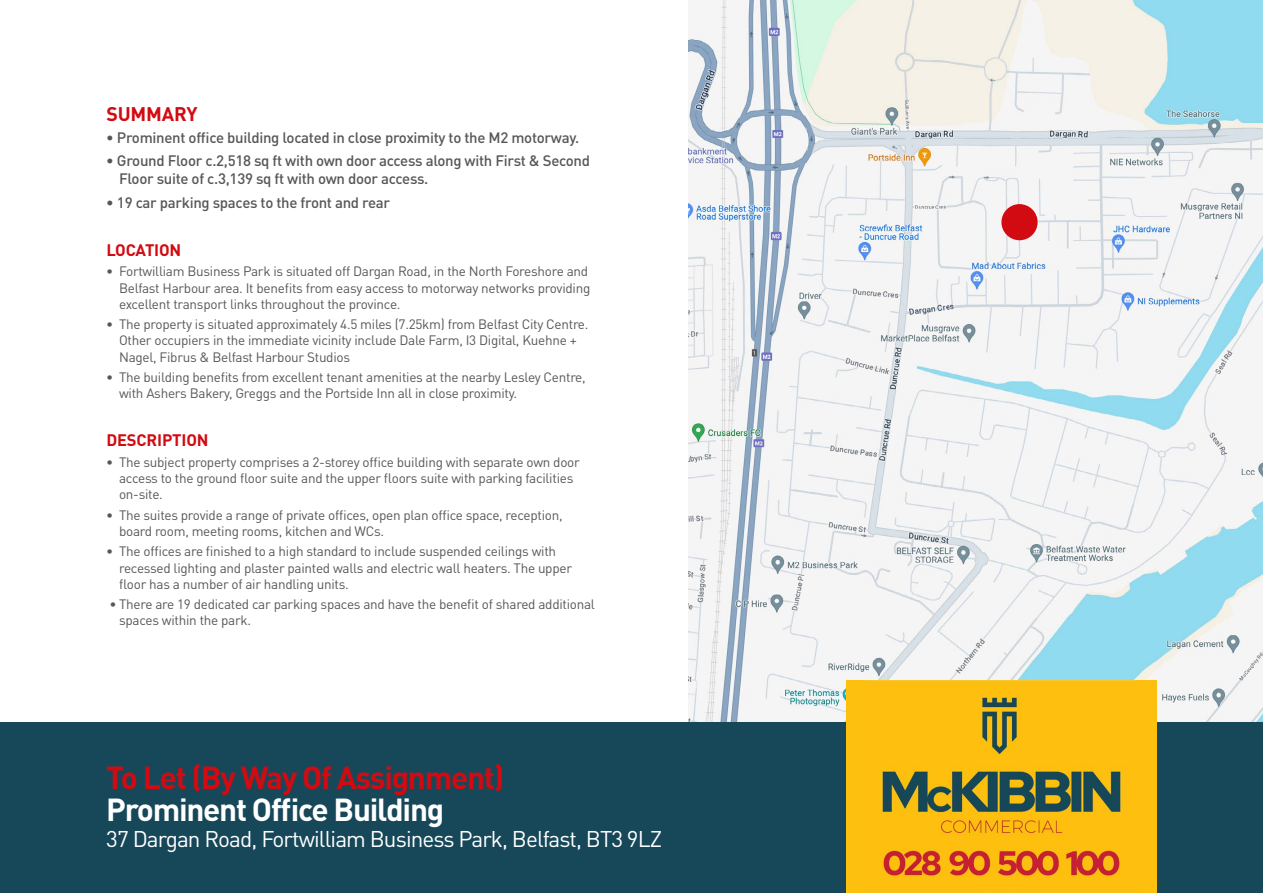
<style>
.page{position:relative;width:1263px;height:893px;background:#fff}
.page>*{position:absolute;margin:0;border:0;box-sizing:border-box;transform-origin:0 0}
.t1{font:700 31.5px "DIN Pro";letter-spacing:-.04em;color:#d20a11}
.t2{font:700 31.5px "DIN Pro";letter-spacing:-.04em;color:#fff}
.t3{font:22.5px "DIN Pro";letter-spacing:-.04em;color:#fff}
.t4{font:700 19.5px "DIN Pro";letter-spacing:-.01em;color:#d20a11}
.t5{font:700 16.5px "DIN Pro";letter-spacing:-.01em;color:#d20a11}
.t6{font:500 15px/18px "DIN Pro";letter-spacing:-.02em;color:#575756}
.t7{font:13.5px/16.2px "DIN Pro";letter-spacing:-.02em;color:#575756}
</style>
<div class="page">
<img style="left:689px;top:0;width:574px;height:723px">
<div style="left:0;top:723px;width:1263px;height:170px;background:#174859"></div>
<div style="left:846px;top:680px;width:311px;height:213px;background:#fdc00f"></div>
<img style="left:866px;top:680px;width:271px;height:213px">
<div style="left:1001px;top:204px;width:36px;height:36px;background:#d20a11;border-radius:50%"></div>
<h3 class="t4" style="left:106px;top:101px;width:93px">SUMMARY</h3>
<p class="t6" style="left:106px;top:128px;width:474px">• Prominent office building located in close proximity to the M2 motorway.</p>
<p class="t6" style="left:119px;top:151px;width:473px;text-indent:-13px">• Ground Floor c.2,518 sq ft with own door access along with First &amp; Second<br>Floor suite of c.3,139 sq ft with own door access.</p>
<p class="t6" style="left:106px;top:193px;width:285px">• 19 car parking spaces to the front and rear</p>
<p class="t5" style="left:106px;top:239px;width:76px">LOCATION</p>
<p class="t7" style="left:119px;top:263px;width:473px;text-indent:-13px">• Fortwilliam Business Park is situated off Dargan Road, in the North Foreshore and<br>Belfast Harbour area. It benefits from easy access to motorway networks providing excellent transport links throughout the province.</p>
<p class="t7" style="left:119px;top:316px;width:471px;text-indent:-13px">• The property is situated approximately 4.5 miles (7.25km) from Belfast City Centre.<br>Other occupiers in the immediate vicinity include Dale Farm, I3 Digital, Kuehne +<br>Nagel, Fibrus &amp; Belfast Harbour Studios</p>
<p class="t7" style="left:119px;top:368px;width:468px;text-indent:-13px">• The building benefits from excellent tenant amenities at the nearby Lesley Centre, with Ashers Bakery, Greggs and the Portside Inn all in close proximity.</p>
<p class="t5" style="left:106px;top:429px;width:104px">DESCRIPTION</p>
<p class="t7" style="left:119px;top:453px;width:462px;text-indent:-13px">• The subject property comprises a 2-storey office building with separate own door access to the ground floor suite and the upper floors suite with parking facilities on-site.</p>
<p class="t7" style="left:119px;top:506px;width:445px;text-indent:-13px">• The suites provide a range of private offices, open plan office space, reception, board room, meeting rooms, kitchen and WCs.</p>
<p class="t7" style="left:119px;top:543px;width:454px;text-indent:-13px">• The offices are finished to a high standard to include suspended ceilings with recessed lighting and plaster painted walls and electric wall heaters. The upper floor has a number of air handling units.</p>
<p class="t7" style="left:119px;top:596px;width:477px;text-indent:-10px">• There are 19 dedicated car parking spaces and have the benefit of shared additional spaces within the park.</p>
<h1 class="t1" style="left:106px;top:757px;width:399px">To Let (By Way Of Assignment)</h1>
<h1 class="t2" style="left:106px;top:788px;width:339px">Prominent Office Building</h1>
<h2 class="t3" style="left:106px;top:823px;width:557px">37 Dargan Road, Fortwilliam Business Park, Belfast, BT3 9LZ</h2>
</div>
